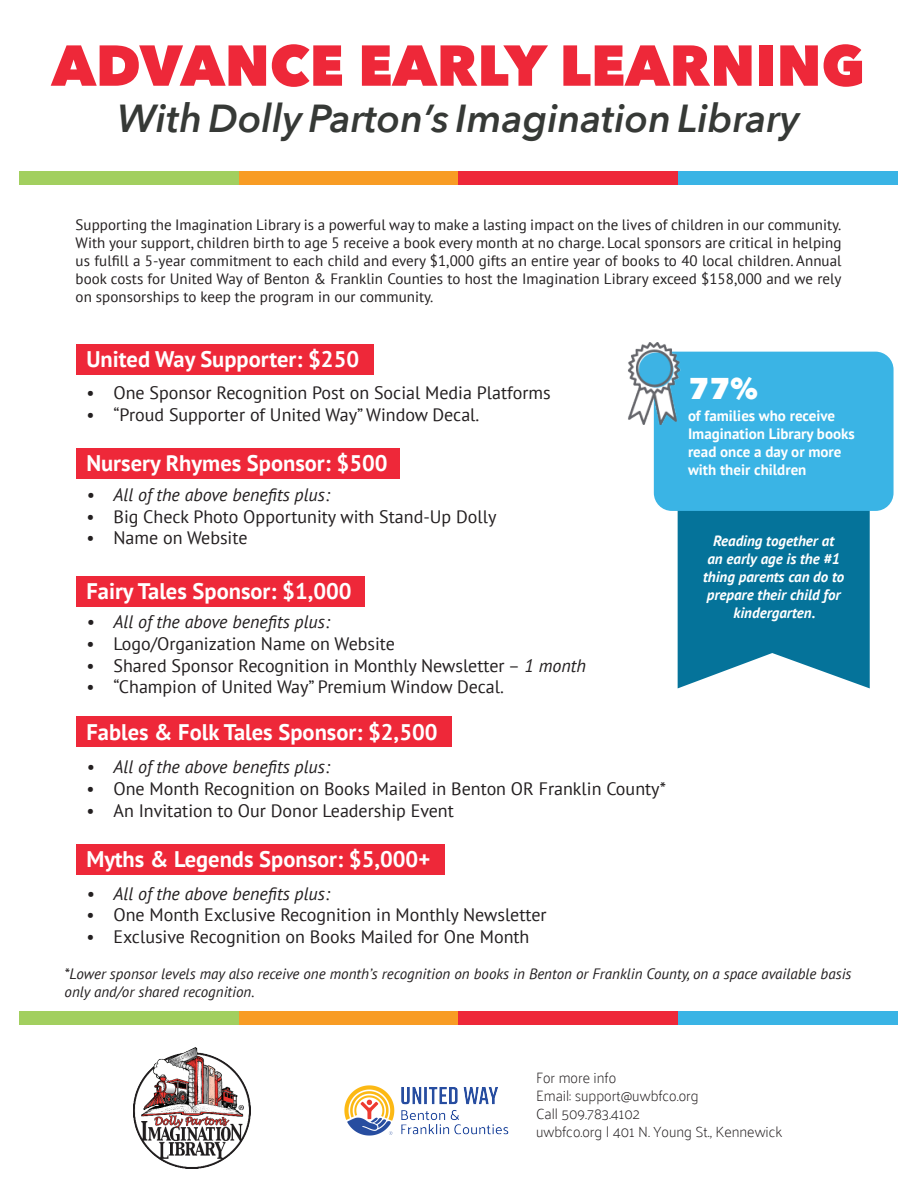
<style>
.page{position:relative;width:918px;height:1188px;background:#fff}
.page>*{position:absolute;margin:0;border:0;box-sizing:border-box;transform-origin:0 0}
.t1{font:800 57px "Avenir Next";color:#ee2839}
.t2{font:italic 600 39px "Avenir Next";color:#363936}
.t3{font:800 30px "Avenir Next";color:#fff}
.t4{font:700 22.5px "PT Sans";color:#fff}
.t5{font:18px "PT Sans";color:#231f20}
.t6{font:italic 18px "PT Sans";color:#231f20}
.t7{font:15px/18px "PT Sans";letter-spacing:.005em;color:#231f20;text-align:justify}
.t8{font:italic 15px/18px "PT Sans";color:#231f20}
.t9{font:italic 700 15px/18px "PT Sans";color:#fff;text-align:center}
.t10{font:100 15px/18px "Palanquin";color:#231f20}
.t11{font:700 15px/18px "PT Sans";color:#fff}
.s1{font-style:italic}
</style>
<div class="page">
<svg style="left:678px;top:511px;width:192px;height:177px;background:#1d80a3"></svg>
<div style="left:76px;top:448px;width:323px;height:31px;background:#ee2839"></div>
<div style="left:76px;top:576px;width:288px;height:31px;background:#ee2839"></div>
<div style="left:76px;top:716px;width:375px;height:31px;background:#ee2839"></div>
<div style="left:76px;top:844px;width:368px;height:31px;background:#ee2839"></div>
<div style="left:20px;top:171px;width:219px;height:14px;background:#a2cf5f"></div>
<div style="left:239px;top:171px;width:220px;height:14px;background:#f89c24"></div>
<div style="left:459px;top:171px;width:219px;height:14px;background:#ee2839"></div>
<div style="left:678px;top:171px;width:219px;height:14px;background:#3ab4e5"></div>
<div style="left:20px;top:1011px;width:219px;height:13px;background:#a2cf5f"></div>
<div style="left:239px;top:1011px;width:220px;height:13px;background:#f89c24"></div>
<div style="left:459px;top:1011px;width:219px;height:13px;background:#ee2839"></div>
<div style="left:678px;top:1011px;width:219px;height:13px;background:#3ab4e5"></div>
<div style="left:654px;top:352px;width:240px;height:159px;background:#3ab4e5;border-radius:18px"></div>
<img style="left:628px;top:343px;width:67px;height:81px">
<img style="left:134px;top:1047px;width:116px;height:122px">
<img style="left:344px;top:1085px;width:165px;height:51px">
<div style="left:76px;top:344px;width:297px;height:31px;background:#ee2839"></div>
<h1 class="t1" style="left:52px;top:30px;width:815px">ADVANCE EARLY LEARNING</h1>
<h2 class="t2" style="left:117px;top:85px;width:684px">With Dolly Parton’s Imagination Library</h2>
<p class="t7" style="left:76px;top:215px;width:767px">Supporting the Imagination Library is a powerful way to make a lasting impact on the lives of children in our community.<br>With your support, children birth to age 5 receive a book every month at no charge. Local sponsors are critical in helping us fulfill a 5-year commitment to each child and every $1,000 gifts an entire year of books to 40 local children. Annual book costs for United Way of Benton &amp; Franklin Counties to host the Imagination Library exceed $158,000 and we rely on sponsorships to keep the program in our community.</p>
<p class="t4" style="left:86px;top:344px;width:274px">United Way Supporter: $250</p>
<p class="t5" style="left:86px;top:381px;width:466px">• One Sponsor Recognition Post on Social Media Platforms</p>
<p class="t5" style="left:86px;top:403px;width:394px">• “Proud Supporter of United Way” Window Decal.</p>
<p class="t4" style="left:86px;top:449px;width:303px">Nursery Rhymes Sponsor: $500</p>
<p class="t6" style="left:86px;top:483px;width:245px">• All of the above benefits plus:</p>
<p class="t5" style="left:86px;top:505px;width:412px">• Big Check Photo Opportunity with Stand-Up Dolly</p>
<p class="t5" style="left:86px;top:526px;width:163px">• Name on Website</p>
<p class="t4" style="left:86px;top:576px;width:267px">Fairy Tales Sponsor: $1,000</p>
<p class="t6" style="left:86px;top:611px;width:245px">• All of the above benefits plus:</p>
<p class="t5" style="left:86px;top:632px;width:310px">• Logo/Organization Name on Website</p>
<p class="t5" style="left:86px;top:654px;width:501px">• Shared Sponsor Recognition in Monthly Newsletter – <span class="s1">1 month</span></p>
<p class="t5" style="left:86px;top:675px;width:419px">• “Champion of United Way” Premium Window Decal.</p>
<p class="t4" style="left:86px;top:717px;width:353px">Fables &amp; Folk Tales Sponsor: $2,500</p>
<p class="t6" style="left:86px;top:756px;width:245px">• All of the above benefits plus:</p>
<p class="t5" style="left:86px;top:777px;width:581px">• One Month Recognition on Books Mailed in Benton OR Franklin County*</p>
<p class="t5" style="left:86px;top:799px;width:369px">• An Invitation to Our Donor Leadership Event</p>
<p class="t4" style="left:86px;top:845px;width:345px">Myths &amp; Legends Sponsor: $5,000+</p>
<p class="t6" style="left:86px;top:882px;width:245px">• All of the above benefits plus:</p>
<p class="t5" style="left:86px;top:904px;width:462px">• One Month Exclusive Recognition in Monthly Newsletter</p>
<p class="t5" style="left:86px;top:925px;width:444px">• Exclusive Recognition on Books Mailed for One Month</p>
<h3 class="t3" style="left:688px;top:370px;width:72px">77%</h3>
<p class="t11" style="left:688px;top:407px;width:168px">of families who receive<br>Imagination Library books read once a day or more with their children</p>
<p class="t9" style="left:703px;top:531px;width:143px">Reading together at<br>an early age is the #1 thing parents can do to prepare their child for kindergarten.</p>
<p class="t8" style="left:65px;top:965px;width:788px">*Lower sponsor levels may also receive one month’s recognition on books in Benton or Franklin County, on a space available basis only and/or shared recognition.</p>
<p class="t10" style="left:536px;top:1069px;width:248px">For more info<br>Email: support@uwbfco.org<br>Call 509.783.4102<br>uwbfco.org | 401 N. Young St., Kennewick</p>
</div>
